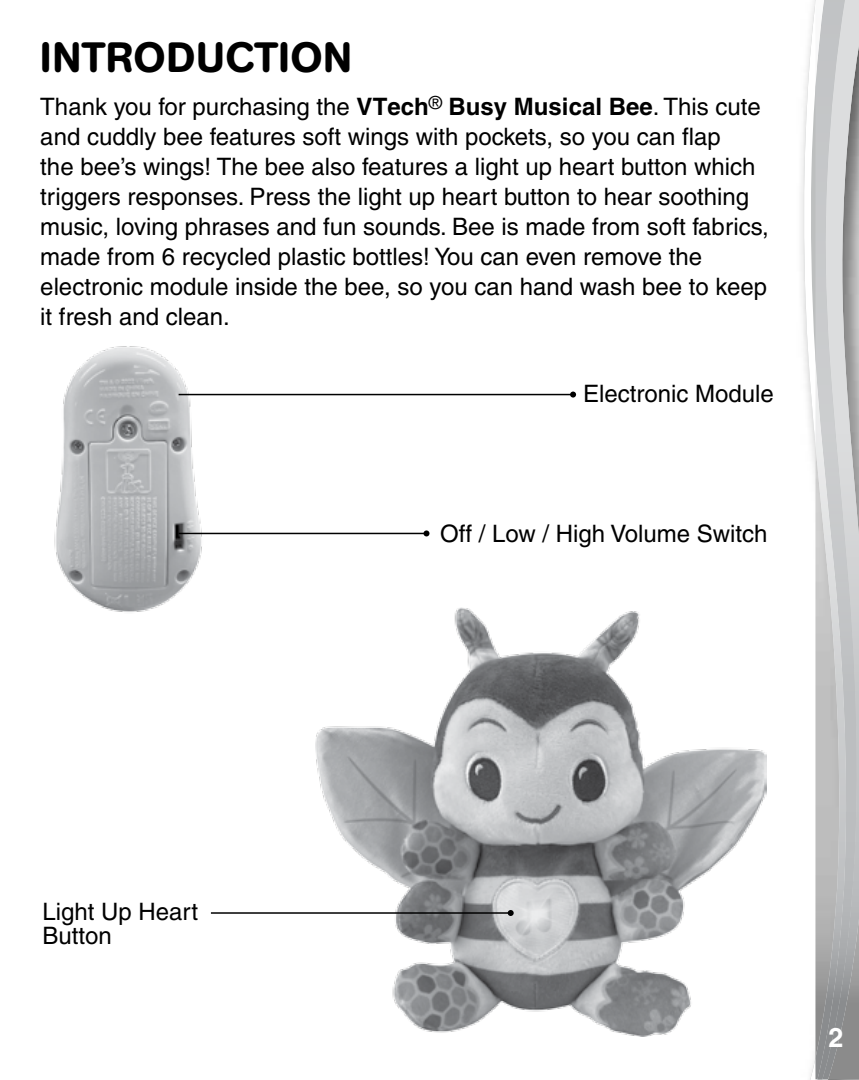
<style>
.page{position:relative;width:859px;height:1080px;background:#fff}
.page>*{position:absolute;margin:0;border:0;box-sizing:border-box;transform-origin:0 0}
.t1{font:500 42px "AG Book Rounded";letter-spacing:.02em;color:#000}
.t2{font:700 27px "Helvetica";color:#fff}
.t3{font:500 24px/30px "Helvetica";color:#000}
.s1{font-weight:700}
</style>
<div class="page">
<svg style="left:803px;top:0;width:12px;height:1080px"></svg>
<svg style="left:815px;top:1079px;width:13px;height:1px"></svg>
<img style="left:858px;top:0;width:1px;height:1079px">
<img style="left:848px;top:0;width:10px;height:1079px">
<img style="left:815px;top:0;width:33px;height:1079px">
<img style="left:315px;top:607px;width:451px;height:429px">
<hr style="left:211px;top:912px;width:300px;height:2px;background:#000">
<svg style="left:508px;top:910px;width:6px;height:6px"></svg>
<img style="left:54px;top:346px;width:155px;height:266px">
<hr style="left:179px;top:533px;width:247px;height:1px;background:#000">
<svg style="left:423px;top:530px;width:6px;height:6px"></svg>
<hr style="left:179px;top:394px;width:394px;height:1px;background:#000">
<svg style="left:570px;top:392px;width:6px;height:6px"></svg>
<h1 class="t1" style="left:40px;top:33px;width:313px">INTRODUCTION</h1>
<p class="t3" style="left:40px;top:92px;width:730px">Thank you for purchasing the <span class="s1">VTech</span><sup>®</sup> <span class="s1">Busy Musical Bee</span>. This cute and cuddly bee features soft wings with pockets, so you can flap<br>the bee’s wings! The bee also features a light up heart button which triggers responses. Press the light up heart button to hear soothing music, loving phrases and fun sounds. Bee is made from soft fabrics, made from 6 recycled plastic bottles! You can even remove the electronic module inside the bee, so you can hand wash bee to keep it fresh and clean.</p>
<p class="t3" style="left:583px;top:379px;width:192px">Electronic Module</p>
<p class="t3" style="left:440px;top:519px;width:329px">Off / Low / High Volume Switch</p>
<p class="t3" style="left:42px;top:899px;width:157px;line-height:24px">Light Up Heart<br>Button</p>
<p class="t2" style="left:828px;top:1021px;width:17px">2</p>
</div>
